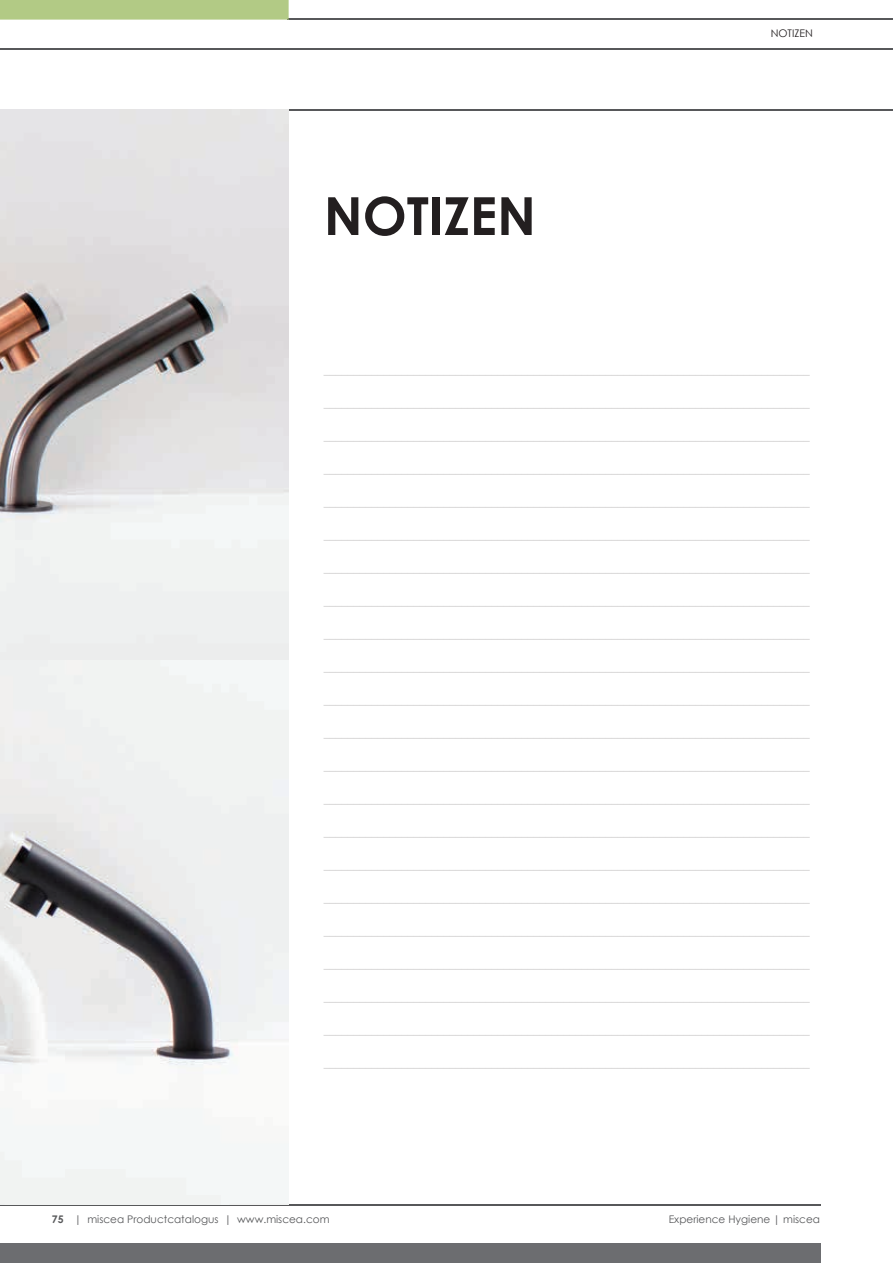
<style>
.page{position:relative;width:893px;height:1263px;background:#fff}
.page>*{position:absolute;margin:0;border:0;box-sizing:border-box;transform-origin:0 0}
.t1{font:700 52.5px "Century Gothic";color:#231f20}
.t2{font:12px "Century Gothic";color:#bfbebe}
.t3{font:10.5px "Century Gothic";color:#57585a}
.t4{font:10.5px "Century Gothic";color:#231f20}
.s1{font-weight:700}
</style>
<div class="page">
<div style="left:0;top:1244px;width:820px;height:19px;background:#6c6d70"></div>
<hr style="left:0;top:1205px;width:820px;height:1px;background:#57585a">
<hr style="left:0;top:109px;width:893px;height:1px;background:#57585a">
<hr style="left:0;top:49px;width:893px;height:1px;background:#57585a">
<hr style="left:288px;top:19px;width:605px;height:1px;background:#57585a">
<div style="left:0;top:0;width:289px;height:20px;background:#b2ca85"></div>
<img style="left:0;top:109px;width:288px;height:1096px">
<h1 class="t1" style="left:324px;top:176px;width:214px">NOTIZEN</h1>
<p class="t4" style="left:771px;top:26px;width:44px">NOTIZEN</p>
<p class="t2" style="left:324px;top:361px;width:488px">_________________________________________________________________________________</p>
<p class="t2" style="left:324px;top:394px;width:488px">_________________________________________________________________________________</p>
<p class="t2" style="left:324px;top:427px;width:488px">_________________________________________________________________________________</p>
<p class="t2" style="left:324px;top:460px;width:488px">_________________________________________________________________________________</p>
<p class="t2" style="left:324px;top:493px;width:488px">_________________________________________________________________________________</p>
<p class="t2" style="left:324px;top:526px;width:488px">_________________________________________________________________________________</p>
<p class="t2" style="left:324px;top:559px;width:488px">_________________________________________________________________________________</p>
<p class="t2" style="left:324px;top:592px;width:488px">_________________________________________________________________________________</p>
<p class="t2" style="left:324px;top:625px;width:488px">_________________________________________________________________________________</p>
<p class="t2" style="left:324px;top:658px;width:488px">_________________________________________________________________________________</p>
<p class="t2" style="left:324px;top:691px;width:488px">_________________________________________________________________________________</p>
<p class="t2" style="left:324px;top:724px;width:488px">_________________________________________________________________________________</p>
<p class="t2" style="left:324px;top:757px;width:488px">_________________________________________________________________________________</p>
<p class="t2" style="left:324px;top:790px;width:488px">_________________________________________________________________________________</p>
<p class="t2" style="left:324px;top:823px;width:488px">_________________________________________________________________________________</p>
<p class="t2" style="left:324px;top:856px;width:488px">_________________________________________________________________________________</p>
<p class="t2" style="left:324px;top:889px;width:488px">_________________________________________________________________________________</p>
<p class="t2" style="left:324px;top:922px;width:488px">_________________________________________________________________________________</p>
<p class="t2" style="left:324px;top:955px;width:488px">_________________________________________________________________________________</p>
<p class="t2" style="left:324px;top:988px;width:488px">_________________________________________________________________________________</p>
<p class="t2" style="left:324px;top:1021px;width:488px">_________________________________________________________________________________</p>
<p class="t2" style="left:324px;top:1054px;width:488px">_________________________________________________________________________________</p>
<p class="t3" style="left:52px;top:1212px;width:279px"><span class="s1">75</span> | miscea Productcatalogus | www.miscea.com</p>
<p class="t3" style="left:669px;top:1212px;width:153px">Experience Hygiene | miscea</p>
</div>
